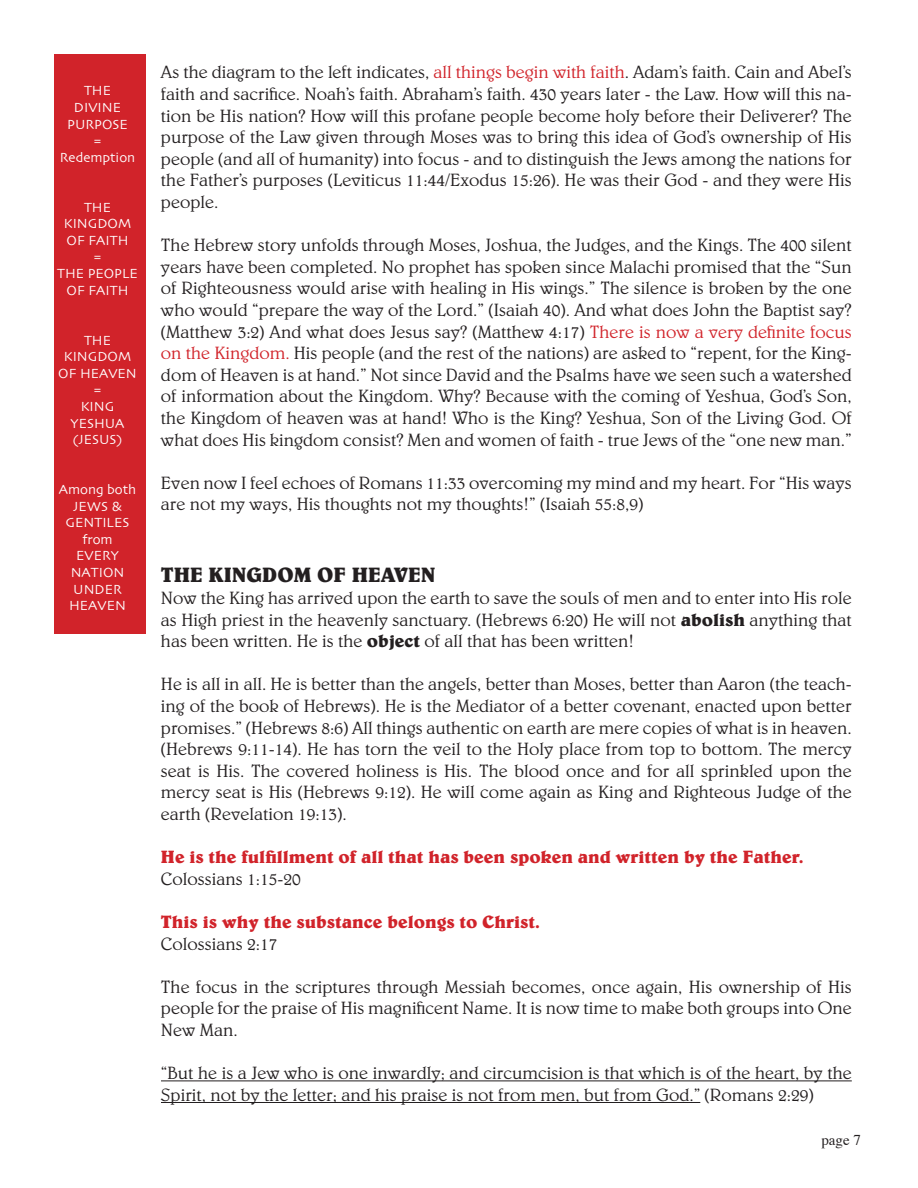
<style>
.page{position:relative;width:918px;height:1188px;background:#fff}
.page>*{position:absolute;margin:0;border:0;box-sizing:border-box;transform-origin:0 0}
.t1{font:700 21px "Belwe";color:#231f20}
.t2{font:300 18px/21.6px "Belwe";color:#231f20;text-align:justify}
.t3{font:700 18px "Belwe";color:#d1232a}
.t4{font:15px "Times";color:#231f20}
.t5{font:13.8px/16.6px "Skia";color:#fff}
.s1{color:#d1232a}
.s2{font-weight:700}
</style>
<div class="page">
<hr style="left:161px;top:1080px;width:691px;height:1px;background:#231f20">
<hr style="left:161px;top:1102px;width:539px;height:1px;background:#231f20">
<div style="left:54px;top:54px;width:91px;height:580px;background:#d1232a"></div>
<p class="t5" style="left:84px;top:83px;width:29px">THE</p>
<p class="t5" style="left:74px;top:100px;width:49px">DIVINE</p>
<p class="t5" style="left:67px;top:117px;width:62px">PURPOSE</p>
<p class="t5" style="left:93px;top:133px;width:11px">=</p>
<p class="t5" style="left:60px;top:150px;width:77px">Redemption</p>
<p class="t5" style="left:84px;top:200px;width:29px">THE</p>
<p class="t5" style="left:64px;top:216px;width:69px">KINGDOM<br>OF FAITH</p>
<p class="t5" style="left:93px;top:249px;width:11px">=</p>
<p class="t5" style="left:57px;top:266px;width:82px;text-align:center">THE PEOPLE<br>OF FAITH</p>
<p class="t5" style="left:84px;top:333px;width:29px">THE</p>
<p class="t5" style="left:58px;top:349px;width:80px;text-align:center">KINGDOM<br>OF HEAVEN</p>
<p class="t5" style="left:93px;top:382px;width:11px">=</p>
<p class="t5" style="left:81px;top:399px;width:35px">KING</p>
<p class="t5" style="left:71px;top:416px;width:55px">YESHUA</p>
<p class="t5" style="left:73px;top:432px;width:51px">(JESUS)</p>
<p class="t5" style="left:59px;top:482px;width:79px">Among both</p>
<p class="t5" style="left:73px;top:499px;width:50px">JEWS &amp;</p>
<p class="t5" style="left:66px;top:515px;width:65px">GENTILES</p>
<p class="t5" style="left:82px;top:532px;width:32px">from</p>
<p class="t5" style="left:76px;top:548px;width:44px">EVERY</p>
<p class="t5" style="left:71px;top:565px;width:55px">NATION</p>
<p class="t5" style="left:69px;top:582px;width:58px">UNDER<br>HEAVEN</p>
<p class="t2" style="left:161px;top:61px;width:692px">As the diagram to the left indicates, <span class="s1">all things begin with faith</span>. Adam’s faith. Cain and Abel’s faith and sacrifice. Noah’s faith. Abraham’s faith. 430 years later - the Law. How will this na&shy;tion be His nation? How will this profane people become holy before their Deliverer? The purpose of the Law given through Moses was to bring this idea of God’s ownership of His people (and all of humanity) into focus - and to distinguish the Jews among the nations for the Father’s purposes (Leviticus 11:44/Exodus 15:26). He was their God - and they were His people.</p>
<p class="t2" style="left:161px;top:234px;width:692px">The Hebrew story unfolds through Moses, Joshua, the Judges, and the Kings. The 400 silent years have been completed. No prophet has spoken since Malachi promised that the “Sun of Righteousness would arise with healing in His wings.” The silence is broken by the one who would “prepare the way of the Lord.” (Isaiah 40). And what does John the Baptist say? (Matthew 3:2) And what does Jesus say? (Matthew 4:17) <span class="s1">There is now a very definite focus on the Kingdom.</span> His people (and the rest of the nations) are asked to “repent, for the King&shy;dom of Heaven is at hand.” Not since David and the Psalms have we seen such a watershed of information about the Kingdom. Why? Because with the coming of Yeshua, God’s Son, the Kingdom of heaven was at hand! Who is the King? Yeshua, Son of the Living God. Of what does His kingdom consist? Men and women of faith - true Jews of the “one new man.”</p>
<p class="t2" style="left:161px;top:472px;width:692px">Even now I feel echoes of Romans 11:33 overcoming my mind and my heart. For “His ways are not my ways, His thoughts not my thoughts!” (Isaiah 55:8,9)</p>
<p class="t1" style="left:161px;top:562px;width:276px">THE KINGDOM OF HEAVEN</p>
<p class="t2" style="left:161px;top:587px;width:692px">Now the King has arrived upon the earth to save the souls of men and to enter into His role as High priest in the heavenly sanctuary. (Hebrews 6:20) He will not <span class="s2">abolish</span> anything that has been written. He is the <span class="s2">object</span> of all that has been written!</p>
<p class="t2" style="left:161px;top:673px;width:692px">He is all in all. He is better than the angels, better than Moses, better than Aaron (the teach&shy;ing of the book of Hebrews). He is the Mediator of a better covenant, enacted upon better promises.” (Hebrews 8:6) All things authentic on earth are mere copies of what is in heaven. (Hebrews 9:11-14). He has torn the veil to the Holy place from top to bottom. The mercy seat is His. The covered holiness is His. The blood once and for all sprinkled upon the mercy seat is His (Hebrews 9:12). He will come again as King and Righteous Judge of the earth (Revelation 19:13).</p>
<p class="t3" style="left:161px;top:846px;width:644px">He is the fulfillment of all that has been spoken and written by the Father.</p>
<p class="t2" style="left:161px;top:868px;width:141px">Colossians 1:15-20</p>
<p class="t3" style="left:161px;top:911px;width:380px">This is why the substance belongs to Christ.</p>
<p class="t2" style="left:161px;top:933px;width:118px">Colossians 2:17</p>
<p class="t2" style="left:161px;top:976px;width:692px">The focus in the scriptures through Messiah becomes, once again, His ownership of His people for the praise of His magnificent Name. It is now time to make both groups into One New Man.</p>
<p class="t2" style="left:161px;top:1062px;width:692px">“But he is a Jew who is one inwardly; and circumcision is that which is of the heart, by the<br>Spirit, not by the letter; and his praise is not from men, but from God.” (Romans 2:29)</p>
<p class="t4" style="left:821px;top:1126px;width:41px">page 7</p>
</div>
